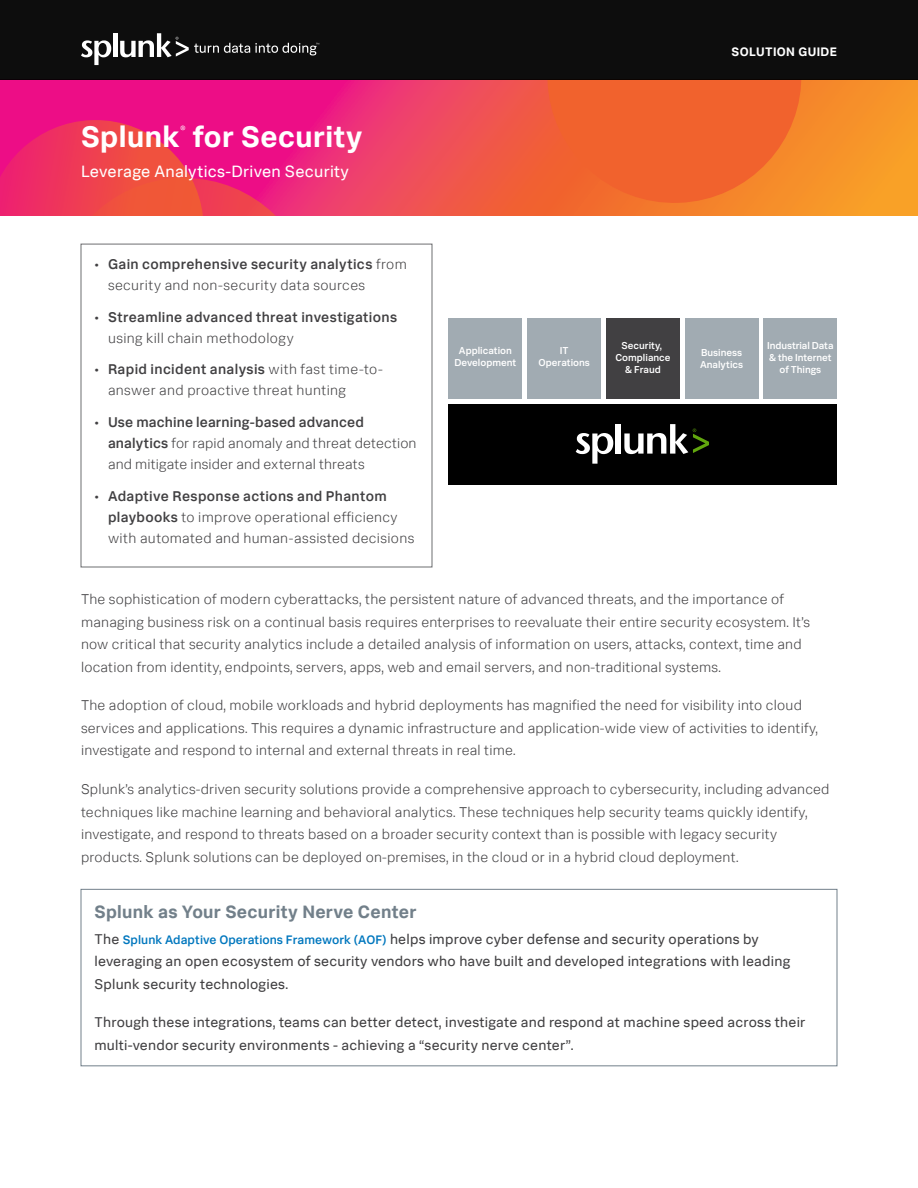
<style>
.page{position:relative;width:918px;height:1188px;background:#fff}
.page>*{position:absolute;margin:0;border:0;box-sizing:border-box;transform-origin:0 0}
.Document_Title{font:700 30px "Splunk Data Sans";letter-spacing:.015em;color:#fff}
.Green_Subheads{font:700 18px "Splunk Data Sans";letter-spacing:.015em;color:#72808a}
.Document_Title-2{font:16.5px "Splunk Data Sans";letter-spacing:.015em;color:#fff}
.Body_Text{font:300 14.25px/22.5px "Splunk Data Sans";letter-spacing:.015em;color:#414042}
.Body_Text-2{font:14.25px/22.5px "Splunk Data Sans";letter-spacing:.015em;color:#414042}
.t1{font:500 14.25px/21px "Splunk Data Sans";letter-spacing:.025em;color:#414042}
.t2{font:700 12.3px "Splunk Data Sans";letter-spacing:.03em;color:#fff}
.Document_Title-3{font:300 10.5px "Splunk Data Sans";color:#fff}
.t3{font:500 10.05px/12.1px "Splunk Data Sans";color:#fff;text-align:center}
.s1{font-weight:500}
.s2{font-weight:300}
.s3{font-weight:500;font-size:12.45px;color:#0077be}
</style>
<div class="page">
<svg style="left:0;top:80px;width:918px;height:136px;background:#f05255"></svg>
<svg style="left:545px;top:80px;width:259px;height:125px;background:#f1672d"></svg>
<svg style="left:0;top:120px;width:314px;height:96px;background:#ee2c65"></svg>
<div style="left:0;top:0;width:918px;height:80px;background:#0d0d0d"></div>
<svg style="left:81px;top:40px;width:30px;height:25px"></svg>
<hr style="left:113px;top:33px;width:4px;height:24px;background:#fff">
<svg style="left:120px;top:33px;width:199px;height:24px"></svg>
<div style="left:81px;top:889px;width:756px;height:177px;border:1px solid #72808a"></div>
<div style="left:449px;top:404px;width:388px;height:80px;background:#000"></div>
<svg style="left:576px;top:433px;width:37px;height:31px"></svg>
<div style="left:616px;top:424px;width:5px;height:30px;background:#fff"></div>
<svg style="left:624px;top:424px;width:85px;height:30px"></svg>
<div style="left:449px;top:318px;width:73px;height:81px;background:#a1abb2"></div>
<div style="left:528px;top:318px;width:73px;height:81px;background:#a1abb2"></div>
<div style="left:764px;top:318px;width:73px;height:81px;background:#a1abb2"></div>
<div style="left:606px;top:318px;width:74px;height:81px;background:#414042"></div>
<div style="left:685px;top:318px;width:73px;height:81px;background:#a1abb2"></div>
<p class="Document_Title" style="left:81px;top:118px;width:283px">Splunk for Security</p>
<p class="Document_Title-3" style="left:180px;top:123px;width:7px">®</p>
<p class="Document_Title-2" style="left:81px;top:162px;width:269px">Leverage Analytics-Driven Security</p>
<p class="Body_Text" style="left:108px;top:253px;width:300px;line-height:21px;text-indent:-14px"><span class="s1">• Gain comprehensive security analytics</span> from security and non-security data sources</p>
<p class="t1" style="left:108px;top:306px;width:291px;text-indent:-14px">• Streamline advanced threat investigations <span class="s2">using kill chain methodology</span></p>
<p class="Body_Text" style="left:108px;top:359px;width:276px;line-height:21px;text-indent:-14px"><span class="s1">• Rapid incident analysis</span> with fast time-to&shy;answer and proactive threat hunting</p>
<p class="Body_Text" style="left:108px;top:412px;width:310px;line-height:21px;text-indent:-14px"><span class="s1">• Use machine learning-based advanced analytics</span> for rapid anomaly and threat detection and mitigate insider and external threats</p>
<p class="Body_Text" style="left:108px;top:485px;width:308px;line-height:21px;text-indent:-14px"><span class="s1">• Adaptive Response actions and Phantom playbooks</span> to improve operational efficiency with automated and human-assisted decisions</p>
<p class="t2" style="left:732px;top:44px;width:107px">SOLUTION GUIDE</p>
<p class="t3" style="left:454px;top:344px;width:64px">Application<br>Development</p>
<p class="t3" style="left:539px;top:344px;width:53px">IT<br>Operations</p>
<p class="t3" style="left:767px;top:339px;width:68px">Industrial Data &amp; the Internet of Things</p>
<p class="t3" style="left:615px;top:339px;width:57px">Security,<br>Compliance &amp; Fraud</p>
<p class="t3" style="left:700px;top:346px;width:45px;text-align:left">Business<br>Analytics</p>
<p class="Body_Text" style="left:81px;top:588px;width:731px">The sophistication of modern cyberattacks, the persistent nature of advanced threats, and the importance of managing business risk on a continual basis requires enterprises to reevaluate their entire security ecosystem. It’s now critical that security analytics include a detailed analysis of information on users, attacks, context, time and location from identity, endpoints, servers, apps, web and email servers, and non-traditional systems.</p>
<p class="Body_Text" style="left:81px;top:694px;width:739px">The adoption of cloud, mobile workloads and hybrid deployments has magnified the need for visibility into cloud services and applications. This requires a dynamic infrastructure and application-wide view of activities to identify, investigate and respond to internal and external threats in real time.</p>
<p class="Body_Text" style="left:81px;top:778px;width:750px">Splunk’s analytics-driven security solutions provide a comprehensive approach to cybersecurity, including advanced techniques like machine learning and behavioral analytics. These techniques help security teams quickly identify, investigate, and respond to threats based on a broader security context than is possible with legacy security products. Splunk solutions can be deployed on-premises, in the cloud or in a hybrid cloud deployment.</p>
<p class="Green_Subheads" style="left:94px;top:901px;width:323px">Splunk as Your Security Nerve Center</p>
<p class="Body_Text-2" style="left:94px;top:927px;width:697px">The <span class="s3">Splunk Adaptive Operations Framework (AOF)</span> helps improve cyber defense and security operations by leveraging an open ecosystem of security vendors who have built and developed integrations with leading<br>Splunk security technologies.</p>
<p class="Body_Text-2" style="left:94px;top:1011px;width:713px">Through these integrations, teams can better detect, investigate and respond at machine speed across their multi-vendor security environments - achieving a “security nerve center”.</p>
</div>
